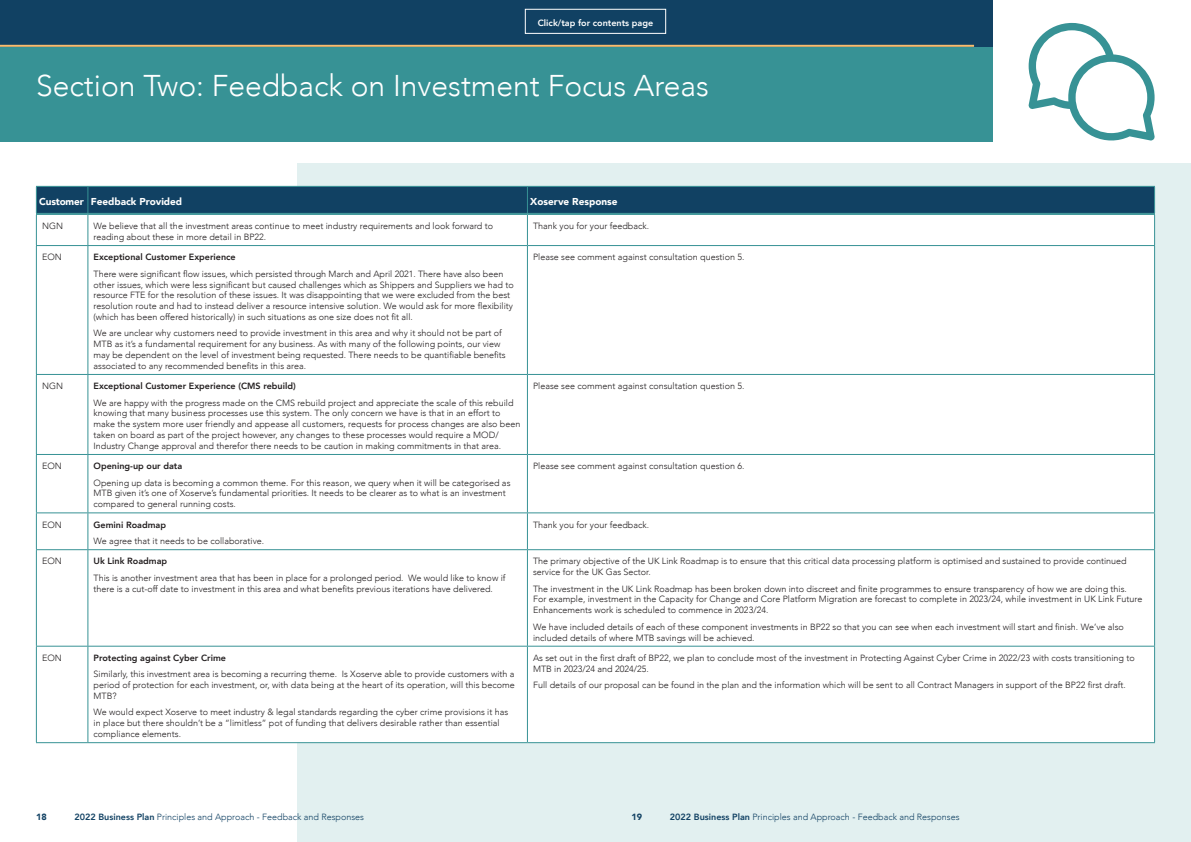
<style>
.page{position:relative;width:1191px;height:842px;background:#fff}
.page>*{position:absolute;margin:0;border:0;box-sizing:border-box;transform-origin:0 0}
.t1{font:300 30px "Avenir";color:#fff}
.t2{font:900 10px "Avenir";color:#fff}
.t3{font:300 9px/10.8px "Avenir";color:#231f20}
.t4{font:800 9px "Avenir";color:#231f20}
.t5{font:300 9px "Avenir";color:#114163}
.t6{font:800 9px "Avenir";color:#fff}
.t7{font:900 9px "Avenir";color:#114163}
.s1{font-weight:800}
</style>
<div class="page">
<div style="left:0;top:0;width:992px;height:142px;background:#379295"></div>
<div style="left:298px;top:163px;width:893px;height:679px;background:#e2f0f0"></div>
<div style="left:0;top:0;width:992px;height:47px;background:#114163"></div>
<hr style="left:0;top:45px;width:974px;height:2px;background:#f9bd6e">
<svg style="left:36px;top:186px;width:1119px;height:27px;background:#124465"></svg>
<hr style="left:36px;top:213px;width:52px;height:1px;background:#379295">
<hr style="left:88px;top:213px;width:439px;height:1px;background:#379295">
<hr style="left:527px;top:213px;width:628px;height:1px;background:#379295">
<div style="left:37px;top:215px;width:1117px;height:527px;background:#fff"></div>
<hr style="left:36px;top:214px;width:52px;height:1px;background:#379295">
<hr style="left:36px;top:215px;width:1px;height:30px;background:#379295">
<hr style="left:88px;top:214px;width:439px;height:1px;background:#379295">
<hr style="left:87px;top:215px;width:1px;height:30px;background:#379295">
<hr style="left:527px;top:214px;width:628px;height:1px;background:#379295">
<hr style="left:527px;top:215px;width:1px;height:30px;background:#379295">
<hr style="left:1154px;top:215px;width:1px;height:30px;background:#379295">
<hr style="left:36px;top:245px;width:52px;height:1px;background:#379295">
<hr style="left:36px;top:246px;width:1px;height:128px;background:#379295">
<hr style="left:88px;top:245px;width:439px;height:1px;background:#379295">
<hr style="left:87px;top:246px;width:1px;height:128px;background:#379295">
<hr style="left:527px;top:245px;width:628px;height:1px;background:#379295">
<hr style="left:527px;top:246px;width:1px;height:128px;background:#379295">
<hr style="left:1154px;top:246px;width:1px;height:128px;background:#379295">
<hr style="left:36px;top:374px;width:52px;height:1px;background:#379295">
<hr style="left:36px;top:375px;width:1px;height:79px;background:#379295">
<hr style="left:88px;top:374px;width:439px;height:1px;background:#379295">
<hr style="left:87px;top:375px;width:1px;height:79px;background:#379295">
<hr style="left:527px;top:374px;width:628px;height:1px;background:#379295">
<hr style="left:527px;top:375px;width:1px;height:79px;background:#379295">
<hr style="left:1154px;top:375px;width:1px;height:79px;background:#379295">
<hr style="left:36px;top:454px;width:52px;height:1px;background:#379295">
<hr style="left:36px;top:455px;width:1px;height:57px;background:#379295">
<hr style="left:88px;top:454px;width:439px;height:1px;background:#379295">
<hr style="left:87px;top:455px;width:1px;height:57px;background:#379295">
<hr style="left:527px;top:454px;width:628px;height:1px;background:#379295">
<hr style="left:527px;top:455px;width:1px;height:57px;background:#379295">
<hr style="left:1154px;top:455px;width:1px;height:57px;background:#379295">
<hr style="left:36px;top:512px;width:52px;height:1px;background:#379295">
<hr style="left:36px;top:513px;width:1px;height:36px;background:#379295">
<hr style="left:88px;top:512px;width:439px;height:1px;background:#379295">
<hr style="left:87px;top:513px;width:1px;height:36px;background:#379295">
<hr style="left:527px;top:512px;width:628px;height:1px;background:#379295">
<hr style="left:527px;top:513px;width:1px;height:36px;background:#379295">
<hr style="left:1154px;top:513px;width:1px;height:36px;background:#379295">
<hr style="left:36px;top:549px;width:52px;height:1px;background:#379295">
<hr style="left:36px;top:550px;width:1px;height:96px;background:#379295">
<hr style="left:88px;top:549px;width:439px;height:1px;background:#379295">
<hr style="left:87px;top:550px;width:1px;height:96px;background:#379295">
<hr style="left:527px;top:549px;width:628px;height:1px;background:#379295">
<hr style="left:527px;top:550px;width:1px;height:96px;background:#379295">
<hr style="left:1154px;top:550px;width:1px;height:96px;background:#379295">
<hr style="left:36px;top:646px;width:52px;height:1px;background:#379295">
<hr style="left:36px;top:646px;width:1px;height:96px;background:#379295">
<hr style="left:88px;top:646px;width:439px;height:1px;background:#379295">
<hr style="left:87px;top:646px;width:1px;height:96px;background:#379295">
<hr style="left:527px;top:646px;width:628px;height:1px;background:#379295">
<hr style="left:527px;top:646px;width:1px;height:96px;background:#379295">
<hr style="left:1154px;top:646px;width:1px;height:96px;background:#379295">
<hr style="left:36px;top:742px;width:52px;height:1px;background:#379295">
<hr style="left:88px;top:742px;width:439px;height:1px;background:#379295">
<hr style="left:527px;top:742px;width:628px;height:1px;background:#379295">
<svg style="left:1028px;top:23px;width:127px;height:118px"></svg>
<div style="left:525px;top:9px;width:141px;height:25px;border:1px solid #fff"></div>
<p class="t6" style="left:538px;top:16px;width:117px">Click/tap for contents page</p>
<h1 class="t1" style="left:36px;top:68px;width:674px">Section Two: Feedback on Investment Focus Areas</h1>
<p class="t2" style="left:39px;top:193px;width:145px">Customer Feedback Provided</p>
<p class="t2" style="left:530px;top:193px;width:89px">Xoserve Response</p>
<p class="t3" style="left:42px;top:221px;width:23px">NGN</p>
<p class="t3" style="left:94px;top:221px;width:401px">We believe that all the investment areas continue to meet industry requirements and look forward to reading about these in more detail in BP22.</p>
<p class="t3" style="left:533px;top:221px;width:117px">Thank you for your feedback.</p>
<p class="t3" style="left:42px;top:252px;width:21px">EON</p>
<p class="t4" style="left:94px;top:250px;width:144px">Exceptional Customer Experience</p>
<p class="t3" style="left:94px;top:268px;width:422px">There were significant flow issues, which persisted through March and April 2021. There have also been other issues, which were less significant but caused challenges which as Shippers and Suppliers we had to resource FTE for the resolution of these issues. It was disappointing that we were excluded from the best resolution route and had to instead deliver a resource intensive solution. We would ask for more flexibility (which has been offered historically) in such situations as one size does not fit all.</p>
<p class="t3" style="left:94px;top:328px;width:414px">We are unclear why customers need to provide investment in this area and why it should not be part of MTB as it’s a fundamental requirement for any business. As with many of the following points, our view may be dependent on the level of investment being requested. There needs to be quantifiable benefits associated to any recommended benefits in this area.</p>
<p class="t3" style="left:533px;top:252px;width:213px">Please see comment against consultation question 5.</p>
<p class="t3" style="left:42px;top:381px;width:23px">NGN</p>
<p class="t4" style="left:94px;top:379px;width:204px">Exceptional Customer Experience (CMS rebuild)</p>
<p class="t3" style="left:94px;top:397px;width:428px">We are happy with the progress made on the CMS rebuild project and appreciate the scale of this rebuild knowing that many business processes use this system. The only concern we have is that in an effort to make the system more user friendly and appease all customers, requests for process changes are also been taken on board as part of the project however, any changes to these processes would require a MOD/ Industry Change approval and therefor there needs to be caution in making commitments in that area.</p>
<p class="t3" style="left:42px;top:461px;width:21px">EON</p>
<p class="t4" style="left:94px;top:459px;width:90px">Opening-up our data</p>
<p class="t3" style="left:94px;top:477px;width:418px">Opening up data is becoming a common theme. For this reason, we query when it will be categorised as<br>MTB given it’s one of Xoserve’s fundamental priorities. It needs to be clearer as to what is an investment compared to general running costs.</p>
<p class="t3" style="left:42px;top:519px;width:21px">EON</p>
<p class="t4" style="left:94px;top:517px;width:74px">Gemini Roadmap</p>
<p class="t3" style="left:94px;top:535px;width:172px">We agree that it needs to be collaborative.</p>
<p class="t3" style="left:42px;top:556px;width:21px">EON</p>
<p class="t4" style="left:94px;top:554px;width:75px">Uk Link Roadmap</p>
<p class="t3" style="left:94px;top:572px;width:413px">This is another investment area that has been in place for a prolonged period. We would like to know if there is a cut-off date to investment in this area and what benefits previous iterations have delivered.</p>
<p class="t3" style="left:42px;top:652px;width:21px">EON</p>
<p class="t4" style="left:94px;top:651px;width:134px">Protecting against Cyber Crime</p>
<p class="t3" style="left:94px;top:669px;width:423px;text-align:justify">Similarly, this investment area is becoming a recurring theme. Is Xoserve able to provide customers with a period of protection for each investment, or, with data being at the heart of its operation, will this become MTB?</p>
<p class="t3" style="left:94px;top:707px;width:416px">We would expect Xoserve to meet industry &amp; legal standards regarding the cyber crime provisions it has in place but there shouldn’t be a “limitless” pot of funding that delivers desirable rather than essential compliance elements.</p>
<p class="t3" style="left:533px;top:381px;width:213px">Please see comment against consultation question 5.</p>
<p class="t3" style="left:533px;top:461px;width:213px">Please see comment against consultation question 6.</p>
<p class="t3" style="left:533px;top:519px;width:117px">Thank you for your feedback.</p>
<p class="t3" style="left:533px;top:556px;width:595px">The primary objective of the UK Link Roadmap is to ensure that this critical data processing platform is optimised and sustained to provide continued service for the UK Gas Sector.</p>
<p class="t3" style="left:533px;top:583px;width:611px">The investment in the UK Link Roadmap has been broken down into discreet and finite programmes to ensure transparency of how we are doing this.<br>For example, investment in the Capacity for Change and Core Platform Migration are forecast to complete in 2023/24, while investment in UK Link Future<br>Enhancements work is scheduled to commence in 2023/24.</p>
<p class="t3" style="left:533px;top:621px;width:592px">We have included details of each of these component investments in BP22 so that you can see when each investment will start and finish. We’ve also included details of where MTB savings will be achieved.</p>
<p class="t3" style="left:533px;top:652px;width:603px">As set out in the first draft of BP22, we plan to conclude most of the investment in Protecting Against Cyber Crime in 2022/23 with costs transitioning to<br>MTB in 2023/24 and 2024/25.</p>
<p class="t3" style="left:533px;top:680px;width:594px">Full details of our proposal can be found in the plan and the information which will be sent to all Contract Managers in support of the BP22 first draft.</p>
<p class="t7" style="left:36px;top:809px;width:12px">18</p>
<p class="t5" style="left:74px;top:812px;width:291px"><span class="s1">2022 Business Plan</span> Principles and Approach - Feedback and Responses</p>
<p class="t7" style="left:631px;top:809px;width:12px">19</p>
<p class="t5" style="left:670px;top:812px;width:291px"><span class="s1">2022 Business Plan</span> Principles and Approach - Feedback and Responses</p>
</div>
